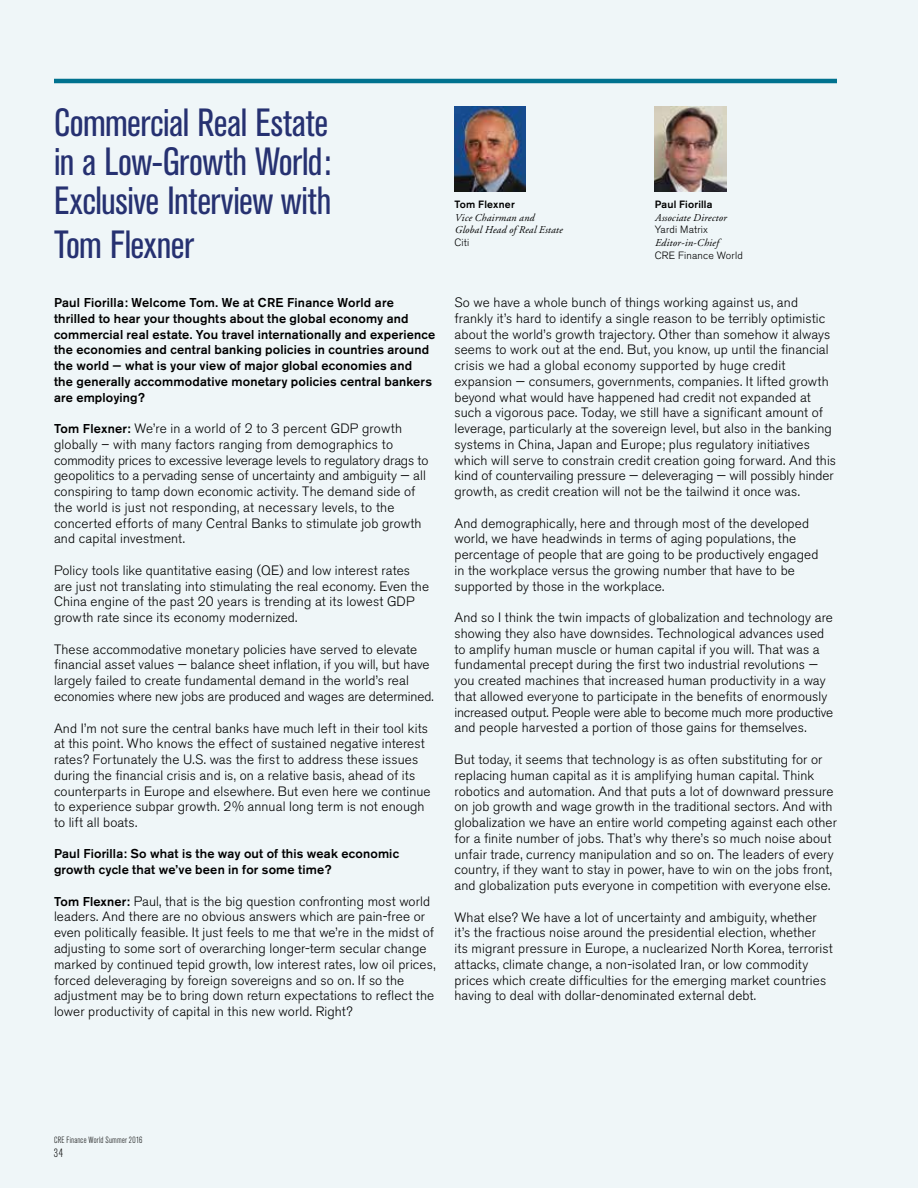
<style>
.page{position:relative;width:918px;height:1188px;background:#eff6f8}
.page>*{position:absolute;margin:0;border:0;box-sizing:border-box;transform-origin:0 0}
.t1{font:condensed 39px/39px "Akzidenz Grotesk BE";letter-spacing:-.005em;color:#263171;text-align:justify}
.t2{font:300 13.5px/15.8px "Akzidenz Grotesk BE";letter-spacing:.01em;color:#000}
.t3{font:500 12.75px/15.8px "Akzidenz Grotesk BE";letter-spacing:.015em;color:#000}
.t4{font:300 condensed 12px "Akzidenz Grotesk BE";color:#000}
.t5{font:italic 10.5px/12.6px "Adobe Garamond";letter-spacing:.02em;color:#000}
.t6{font:300 10.5px "Akzidenz Grotesk BE";letter-spacing:.02em;color:#000}
.t7{font:500 10.5px "Akzidenz Grotesk BE";letter-spacing:.02em;color:#000}
.t8{font:300 condensed 9px "Akzidenz Grotesk BE";letter-spacing:.025em;color:#000}
.s1{font-weight:500;font-size:12.75px}
</style>
<div class="page">
<hr style="left:54px;top:79px;width:783px;height:4px;background:#00728f">
<img style="left:454px;top:107px;width:72px;height:85px">
<img style="left:655px;top:107px;width:71px;height:85px">
<h1 class="t1" style="left:54px;top:104px;width:279px">Commercial Real Estate in a Low-Growth World:<br>Exclusive Interview with</h1>
<h1 class="t1" style="left:54px;top:225px;width:141px">Tom Flexner</h1>
<p class="t3" style="left:54px;top:295px;width:383px">Paul Fiorilla: Welcome Tom. We at CRE Finance World are thrilled to hear your thoughts about the global economy and commercial real estate. You travel internationally and experience the economies and central banking policies in countries around the world — what is your view of major global economies and<br>the generally accommodative monetary policies central bankers are employing?</p>
<p class="t2" style="left:54px;top:421px;width:376px"><span class="s1">Tom Flexner:</span> We’re in a world of 2 to 3 percent GDP growth globally – with many factors ranging from demographics to commodity prices to excessive leverage levels to regulatory drags to geopolitics to a pervading sense of uncertainty and ambiguity — all conspiring to tamp down economic activity. The demand side of the world is just not responding, at necessary levels, to the concerted efforts of many Central Banks to stimulate job growth and capital investment.</p>
<p class="t2" style="left:54px;top:563px;width:377px">Policy tools like quantitative easing (QE) and low interest rates are just not translating into stimulating the real economy. Even the China engine of the past 20 years is trending at its lowest GDP growth rate since its economy modernized.</p>
<p class="t2" style="left:54px;top:641px;width:381px">These accommodative monetary policies have served to elevate financial asset values — balance sheet inflation, if you will, but have largely failed to create fundamental demand in the world’s real economies where new jobs are produced and wages are determined.</p>
<p class="t2" style="left:54px;top:720px;width:378px">And I’m not sure the central banks have much left in their tool kits at this point. Who knows the effect of sustained negative interest rates? Fortunately the U.S. was the first to address these issues during the financial crisis and is, on a relative basis, ahead of its counterparts in Europe and elsewhere. But even here we continue to experience subpar growth. 2% annual long term is not enough to lift all boats.</p>
<p class="t3" style="left:54px;top:846px;width:347px">Paul Fiorilla: So what is the way out of this weak economic growth cycle that we’ve been in for some time?</p>
<p class="t2" style="left:54px;top:893px;width:383px"><span class="s1">Tom Flexner:</span> Paul, that is the big question confronting most world leaders. And there are no obvious answers which are pain-free or even politically feasible. It just feels to me that we’re in the midst of adjusting to some sort of overarching longer-term secular change marked by continued tepid growth, low interest rates, low oil prices, forced deleveraging by foreign sovereigns and so on. If so the adjustment may be to bring down return expectations to reflect the lower productivity of capital in this new world. Right?</p>
<p class="t7" style="left:455px;top:198px;width:62px">Tom Flexner</p>
<p class="t5" style="left:455px;top:211px;width:109px">Vice Chairman and<br>Global Head of Real Estate</p>
<p class="t6" style="left:455px;top:236px;width:16px">Citi</p>
<p class="t7" style="left:655px;top:198px;width:59px">Paul Fiorilla</p>
<p class="t5" style="left:655px;top:211px;width:73px">Associate Director</p>
<p class="t6" style="left:655px;top:224px;width:55px">Yardi Matrix</p>
<p class="t5" style="left:655px;top:237px;width:65px">Editor-in-Chief</p>
<p class="t6" style="left:655px;top:249px;width:90px">CRE Finance World</p>
<p class="t2" style="left:455px;top:295px;width:383px">So we have a whole bunch of things working against us, and frankly it’s hard to identify a single reason to be terribly optimistic about the world’s growth trajectory. Other than somehow it always seems to work out at the end. But, you know, up until the financial crisis we had a global economy supported by huge credit expansion — consumers, governments, companies. It lifted growth beyond what would have happened had credit not expanded at such a vigorous pace. Today, we still have a significant amount of leverage, particularly at the sovereign level, but also in the banking systems in China, Japan and Europe; plus regulatory initiatives which will serve to constrain credit creation going forward. And this kind of countervailing pressure — deleveraging — will possibly hinder growth, as credit creation will not be the tailwind it once was.</p>
<p class="t2" style="left:455px;top:515px;width:365px">And demographically, here and through most of the developed world, we have headwinds in terms of aging populations, the percentage of people that are going to be productively engaged in the workplace versus the growing number that have to be supported by those in the workplace.</p>
<p class="t2" style="left:455px;top:610px;width:380px">And so I think the twin impacts of globalization and technology are showing they also have downsides. Technological advances used to amplify human muscle or human capital if you will. That was a fundamental precept during the first two industrial revolutions — you created machines that increased human productivity in a way that allowed everyone to participate in the benefits of enormously increased output. People were able to become much more productive and people harvested a portion of those gains for themselves.</p>
<p class="t2" style="left:455px;top:752px;width:384px">But today, it seems that technology is as often substituting for or replacing human capital as it is amplifying human capital. Think robotics and automation. And that puts a lot of downward pressure on job growth and wage growth in the traditional sectors. And with globalization we have an entire world competing against each other for a finite number of jobs. That’s why there’s so much noise about unfair trade, currency manipulation and so on. The leaders of every country, if they want to stay in power, have to win on the jobs front, and globalization puts everyone in competition with everyone else.</p>
<p class="t2" style="left:455px;top:909px;width:380px">What else? We have a lot of uncertainty and ambiguity, whether it’s the fractious noise around the presidential election, whether<br>its migrant pressure in Europe, a nuclearized North Korea, terrorist attacks, climate change, a non-isolated Iran, or low commodity prices which create difficulties for the emerging market countries having to deal with dollar-denominated external debt.</p>
<p class="t8" style="left:54px;top:1135px;width:90px">CRE Finance World Summer 2016</p>
<p class="t4" style="left:54px;top:1147px;width:11px">34</p>
</div>
